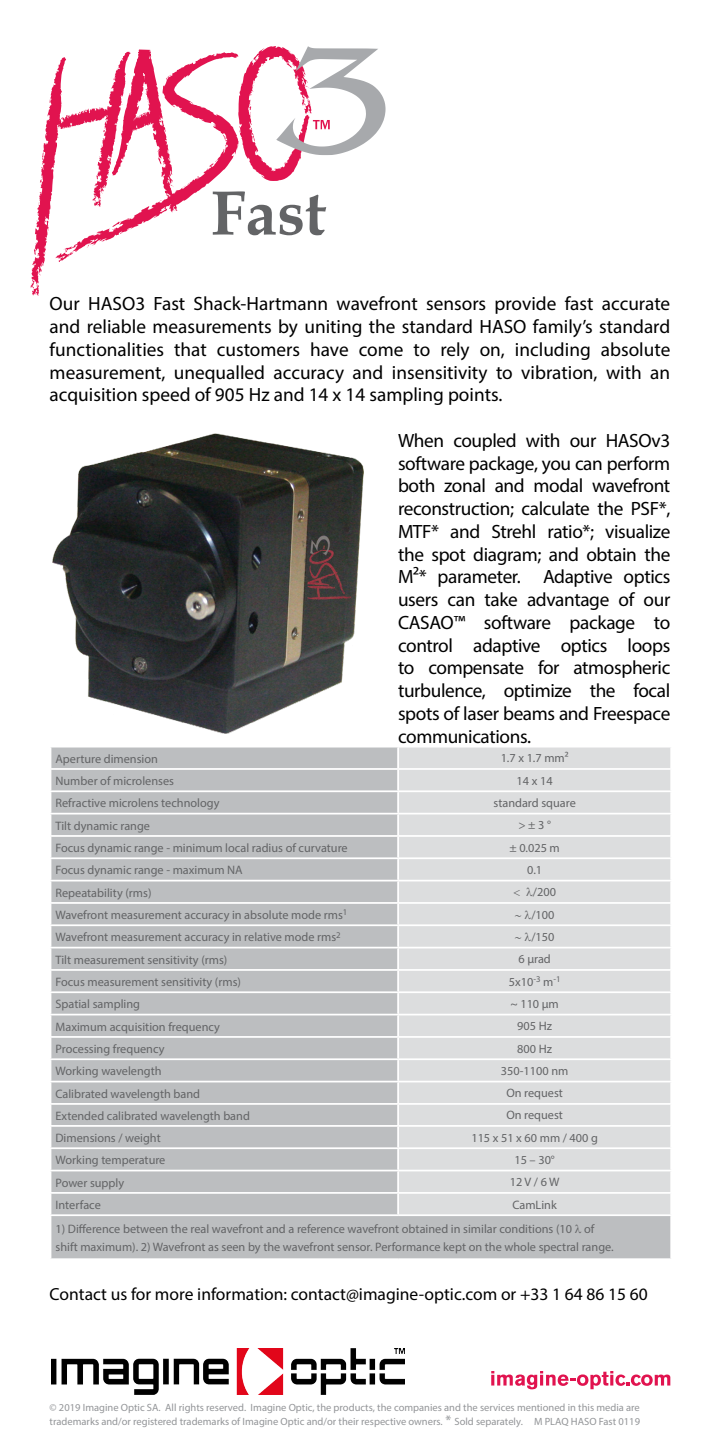
<style>
.page{position:relative;width:720px;height:1439px;background:#fff}
.page>*{position:absolute;margin:0;border:0;box-sizing:border-box;transform-origin:0 0}
.t1{font:700 63px "Book Antiqua";color:#636466}
.t2{font:19.25px/22.8px "Myriad Pro";letter-spacing:-.015em;color:#000;text-align:justify}
.t3{font:17.5px "Myriad Pro";color:#000}
.t4{font:12.25px/17.5px "Myriad Pro";color:#636466}
.t5{font:10.5px/14px "Myriad Pro";color:#939598}
.s1{font-size:14px}
</style>
<div class="page">
<svg style="left:491px;top:1371px;width:179px;height:18px"></svg>
<img style="left:53px;top:433px;width:310px;height:300px">
<svg style="left:30px;top:46px;width:355px;height:250px"></svg>
<div style="left:51px;top:747px;width:619px;height:511px;background:#bcbec0"></div>
<div style="left:399px;top:747px;width:271px;height:467px;background:#dcddde"></div>
<hr style="left:50px;top:768px;width:348px;height:2px;background:#fff">
<hr style="left:50px;top:790px;width:348px;height:2px;background:#fff">
<hr style="left:50px;top:813px;width:348px;height:1px;background:#fff">
<hr style="left:50px;top:835px;width:348px;height:2px;background:#fff">
<hr style="left:50px;top:857px;width:348px;height:2px;background:#fff">
<hr style="left:50px;top:879px;width:348px;height:2px;background:#fff">
<hr style="left:50px;top:902px;width:348px;height:2px;background:#fff">
<hr style="left:50px;top:924px;width:348px;height:2px;background:#fff">
<hr style="left:50px;top:946px;width:348px;height:2px;background:#fff">
<hr style="left:50px;top:969px;width:348px;height:2px;background:#fff">
<hr style="left:50px;top:991px;width:348px;height:2px;background:#fff">
<hr style="left:50px;top:1013px;width:348px;height:2px;background:#fff">
<hr style="left:50px;top:1036px;width:348px;height:2px;background:#fff">
<hr style="left:50px;top:1058px;width:348px;height:2px;background:#fff">
<hr style="left:50px;top:1080px;width:348px;height:2px;background:#fff">
<hr style="left:50px;top:1103px;width:348px;height:1px;background:#fff">
<hr style="left:50px;top:1125px;width:348px;height:1px;background:#fff">
<hr style="left:50px;top:1147px;width:348px;height:2px;background:#fff">
<hr style="left:50px;top:1169px;width:348px;height:2px;background:#fff">
<hr style="left:50px;top:1192px;width:348px;height:1px;background:#fff">
<hr style="left:50px;top:1214px;width:348px;height:2px;background:#fff">
<hr style="left:397px;top:747px;width:2px;height:21px;background:#fff">
<hr style="left:398px;top:768px;width:273px;height:2px;background:#fff">
<hr style="left:397px;top:770px;width:2px;height:20px;background:#fff">
<hr style="left:398px;top:790px;width:273px;height:2px;background:#fff">
<hr style="left:397px;top:792px;width:2px;height:21px;background:#fff">
<hr style="left:398px;top:813px;width:273px;height:1px;background:#fff">
<hr style="left:397px;top:814px;width:2px;height:21px;background:#fff">
<hr style="left:398px;top:835px;width:273px;height:2px;background:#fff">
<hr style="left:397px;top:837px;width:2px;height:20px;background:#fff">
<hr style="left:398px;top:857px;width:273px;height:2px;background:#fff">
<hr style="left:397px;top:859px;width:2px;height:20px;background:#fff">
<hr style="left:398px;top:879px;width:273px;height:2px;background:#fff">
<hr style="left:397px;top:881px;width:2px;height:21px;background:#fff">
<hr style="left:398px;top:902px;width:273px;height:2px;background:#fff">
<hr style="left:397px;top:904px;width:2px;height:20px;background:#fff">
<hr style="left:398px;top:924px;width:273px;height:2px;background:#fff">
<hr style="left:397px;top:926px;width:2px;height:20px;background:#fff">
<hr style="left:398px;top:946px;width:273px;height:2px;background:#fff">
<hr style="left:397px;top:948px;width:2px;height:21px;background:#fff">
<hr style="left:398px;top:969px;width:273px;height:2px;background:#fff">
<hr style="left:397px;top:971px;width:2px;height:20px;background:#fff">
<hr style="left:398px;top:991px;width:273px;height:2px;background:#fff">
<hr style="left:397px;top:993px;width:2px;height:20px;background:#fff">
<hr style="left:398px;top:1013px;width:273px;height:2px;background:#fff">
<hr style="left:397px;top:1015px;width:2px;height:21px;background:#fff">
<hr style="left:398px;top:1036px;width:273px;height:2px;background:#fff">
<hr style="left:397px;top:1038px;width:2px;height:20px;background:#fff">
<hr style="left:398px;top:1058px;width:273px;height:2px;background:#fff">
<hr style="left:397px;top:1060px;width:2px;height:20px;background:#fff">
<hr style="left:398px;top:1080px;width:273px;height:2px;background:#fff">
<hr style="left:397px;top:1082px;width:2px;height:21px;background:#fff">
<hr style="left:398px;top:1103px;width:273px;height:1px;background:#fff">
<hr style="left:397px;top:1104px;width:2px;height:21px;background:#fff">
<hr style="left:398px;top:1125px;width:273px;height:1px;background:#fff">
<hr style="left:397px;top:1126px;width:2px;height:21px;background:#fff">
<hr style="left:398px;top:1147px;width:273px;height:2px;background:#fff">
<hr style="left:397px;top:1149px;width:2px;height:20px;background:#fff">
<hr style="left:398px;top:1169px;width:273px;height:2px;background:#fff">
<hr style="left:397px;top:1171px;width:2px;height:21px;background:#fff">
<hr style="left:398px;top:1192px;width:273px;height:1px;background:#fff">
<hr style="left:397px;top:1193px;width:2px;height:21px;background:#fff">
<svg style="left:670px;top:747px;width:1px;height:467px"></svg>
<hr style="left:398px;top:1214px;width:273px;height:2px;background:#fff">
<img style="left:51px;top:1348px;width:353px;height:46px">
<svg style="left:513px;top:890px;width:6px;height:6px"></svg>
<svg style="left:526px;top:887px;width:6px;height:9px"></svg>
<svg style="left:515px;top:910px;width:16px;height:9px"></svg>
<svg style="left:515px;top:932px;width:16px;height:9px"></svg>
<svg style="left:575px;top:1224px;width:6px;height:9px"></svg>
<h1 class="t1" style="left:210px;top:170px;width:117px">Fast</h1>
<p class="t2" style="left:50px;top:292px;width:622px">Our HASO3 Fast Shack-Hartmann wavefront sensors provide fast accurate and reliable measurements by uniting the standard HASO family’s standard functionalities that customers have come to rely on, including absolute measurement, unequalled accuracy and insensitivity to vibration, with an acquisition speed of 905 Hz and 14 x 14 sampling points.</p>
<p class="t2" style="left:398px;top:429px;width:274px">When coupled with our HASOv3 software package, you can perform both zonal and modal wavefront reconstruction; calculate the PSF*, MTF* and Strehl ratio*; visualize the spot diagram; and obtain the M²* parameter. Adaptive optics users can take advantage of our CASAO™ software package to control adaptive optics loops to compensate for atmospheric turbulence, optimize the focal spots of laser beams and Freespace communications.</p>
<p class="t4" style="left:55px;top:749px;width:104px">Aperture dimension</p>
<p class="t4" style="left:500px;top:749px;width:69px">1.7 x 1.7 mm²</p>
<p class="t4" style="left:55px;top:772px;width:120px">Number of microlenses</p>
<p class="t4" style="left:516px;top:771px;width:38px">14 x 14</p>
<p class="t4" style="left:55px;top:794px;width:165px">Refractive microlens technology</p>
<p class="t4" style="left:493px;top:794px;width:84px">standard square</p>
<p class="t4" style="left:55px;top:816px;width:96px">Tilt dynamic range</p>
<p class="t4" style="left:518px;top:816px;width:34px">&gt; ± 3 °</p>
<p class="t4" style="left:55px;top:839px;width:293px">Focus dynamic range - minimum local radius of curvature</p>
<p class="t4" style="left:509px;top:838px;width:52px">± 0.025 m</p>
<p class="t4" style="left:55px;top:861px;width:189px">Focus dynamic range - maximum NA</p>
<p class="t4" style="left:527px;top:861px;width:17px">0.1</p>
<p class="t4" style="left:55px;top:883px;width:97px">Repeatability (rms)</p>
<p class="t4" style="left:532px;top:883px;width:25px">/200</p>
<p class="t4" style="left:55px;top:906px;width:293px">Wavefront measurement accuracy in absolute mode rms<sup>1</sup></p>
<p class="t4" style="left:531px;top:905px;width:25px">/100</p>
<p class="t4" style="left:55px;top:928px;width:287px">Wavefront measurement accuracy in relative mode rms<sup>2</sup></p>
<p class="t4" style="left:531px;top:928px;width:25px">/150</p>
<p class="t4" style="left:55px;top:950px;width:173px">Tilt measurement sensitivity (rms)</p>
<p class="t4" style="left:518px;top:950px;width:34px">6 µrad</p>
<p class="t4" style="left:55px;top:973px;width:187px">Focus measurement sensitivity (rms)</p>
<p class="t4" style="left:508px;top:972px;width:53px">5x10<sup>-3</sup> m<sup>-1</sup></p>
<p class="t4" style="left:55px;top:995px;width:86px">Spatial sampling</p>
<p class="t4" style="left:510px;top:995px;width:50px">~ 110 μm</p>
<p class="t4" style="left:55px;top:1017px;width:166px">Maximum acquisition frequency</p>
<p class="t4" style="left:517px;top:1017px;width:36px">905 Hz</p>
<p class="t4" style="left:55px;top:1040px;width:110px">Processing frequency</p>
<p class="t4" style="left:517px;top:1039px;width:36px">800 Hz</p>
<p class="t4" style="left:55px;top:1062px;width:108px">Working wavelength</p>
<p class="t4" style="left:500px;top:1062px;width:69px">350-1100 nm</p>
<p class="t4" style="left:55px;top:1084px;width:146px">Calibrated wavelength band</p>
<p class="t4" style="left:506px;top:1084px;width:58px">On request</p>
<p class="t4" style="left:55px;top:1106px;width:196px">Extended calibrated wavelength band</p>
<p class="t4" style="left:506px;top:1106px;width:58px">On request</p>
<p class="t4" style="left:55px;top:1129px;width:107px">Dimensions / weight</p>
<p class="t4" style="left:471px;top:1128px;width:128px">115 x 51 x 60 mm / 400 g</p>
<p class="t4" style="left:55px;top:1151px;width:111px">Working temperature</p>
<p class="t4" style="left:514px;top:1151px;width:42px">15 – 30°</p>
<p class="t4" style="left:55px;top:1173px;width:70px">Power supply</p>
<p class="t4" style="left:509px;top:1173px;width:51px">12 V / 6 W</p>
<p class="t4" style="left:55px;top:1195px;width:47px">Interface</p>
<p class="t4" style="left:512px;top:1195px;width:46px">CamLink</p>
<p class="t4" style="left:55px;top:1220px;width:559px">1) Difference between the real wavefront and a reference wavefront obtained in similar conditions (10 of shift maximum). 2) Wavefront as seen by the wavefront sensor. Performance kept on the whole spectral range.</p>
<h3 class="t3" style="left:50px;top:1283px;width:599px">Contact us for more information: contact@imagine-optic.com or +33 1 64 86 15 60</h3>
<p class="t5" style="left:50px;top:1400px;width:591px">© 2019 Imagine Optic SA. All rights reserved. Imagine Optic, the products, the companies and the services mentioned in this media are trademarks and/or registered trademarks of Imagine Optic and/or their respective owners. <span class="s1">*</span> Sold separately. M PLAQ HASO Fast 0119</p>
</div>
